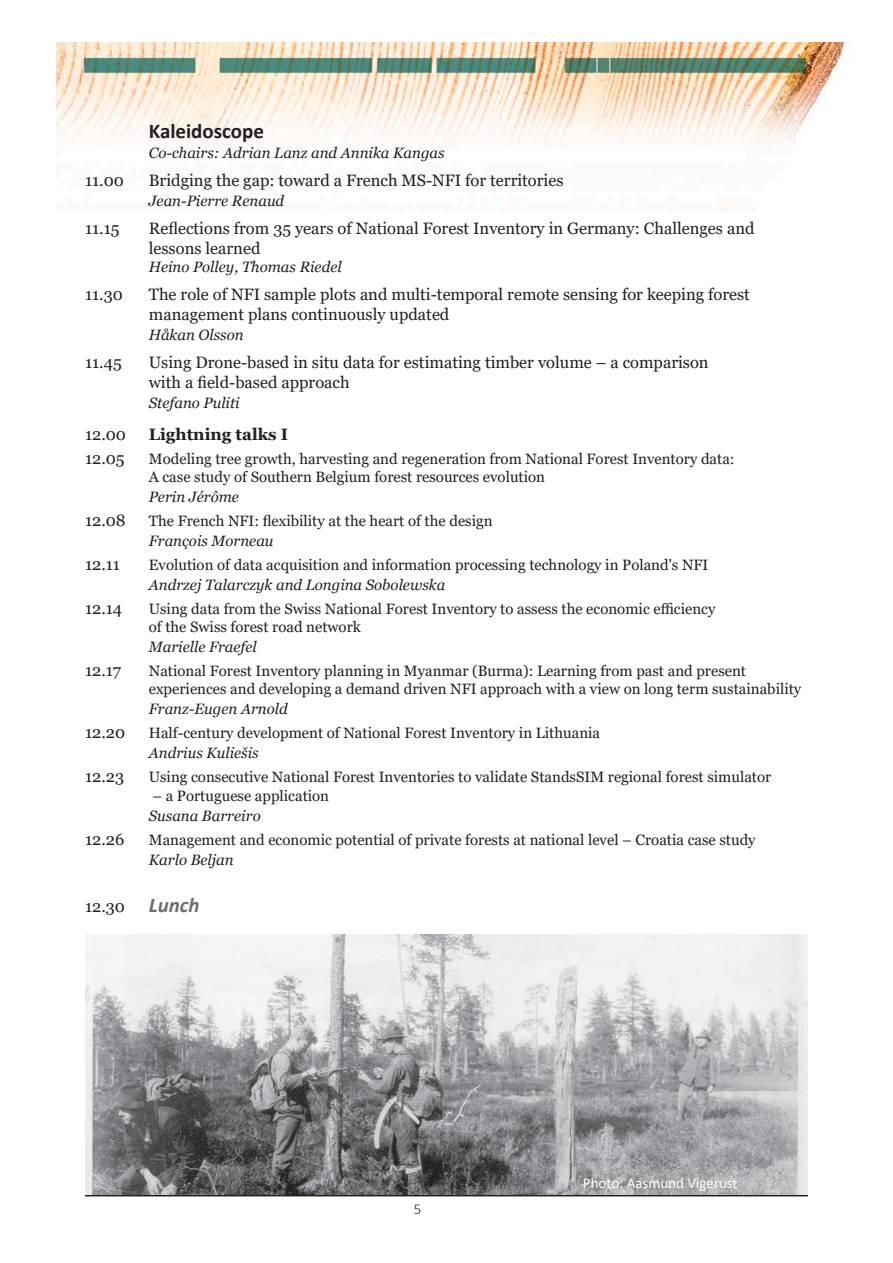
<style>
.page{position:relative;width:893px;height:1263px;background:#fff}
.page>*{position:absolute;margin:0;border:0;box-sizing:border-box;transform-origin:0 0}
.t1{font:700 21px "Calibri";color:#231f20}
.t2{font:16.5px/19.8px "Georgia";color:#231f20}
.t3{font:700 16.5px "Georgia";color:#231f20}
.t4{font:15px/19.8px "Georgia";color:#231f20}
.t5{font:italic 15px "Georgia";color:#231f20}
.t6{font:15px "Calibri";color:#fff}
.t7{font:300 15px "Calibri";color:#231f20}
.s1{font-style:italic}
.s2{font-family:"Calibri";font-weight:700;font-style:italic;font-size:21px;color:#6c6d70}
</style>
<div class="page">
<hr style="left:85px;top:1195px;width:723px;height:1px;background:#231f20">
<img style="left:57px;top:43px;width:793px;height:102px">
<img style="left:85px;top:934px;width:723px;height:261px">
<p class="t1" style="left:149px;top:116px;width:117px">Kaleidoscope</p>
<p class="t5" style="left:149px;top:143px;width:297px">Co-chairs: Adrian Lanz and Annika Kangas</p>
<p class="t2" style="left:85px;top:171px;width:40px">11.00</p>
<p class="t2" style="left:149px;top:171px;width:416px">Bridging the gap: toward a French MS-NFI for territories</p>
<p class="t5" style="left:149px;top:191px;width:137px">Jean-Pierre Renaud</p>
<p class="t2" style="left:85px;top:219px;width:36px">11.15</p>
<p class="t2" style="left:149px;top:219px;width:607px">Reflections from 35 years of National Forest Inventory in Germany: Challenges and lessons learned</p>
<p class="t5" style="left:149px;top:257px;width:194px">Heino Polley, Thomas Riedel</p>
<p class="t2" style="left:85px;top:285px;width:39px">11.30</p>
<p class="t2" style="left:149px;top:285px;width:603px">The role of NFI sample plots and multi-temporal remote sensing for keeping forest management plans continuously updated</p>
<p class="t5" style="left:149px;top:325px;width:96px">Håkan Olsson</p>
<p class="t2" style="left:85px;top:353px;width:38px">11.45</p>
<p class="t2" style="left:149px;top:353px;width:561px">Using Drone-based in situ data for estimating timber volume – a comparison with a field-based approach</p>
<p class="t5" style="left:149px;top:393px;width:92px">Stefano Puliti</p>
<p class="t2" style="left:85px;top:425px;width:43px">12.00</p>
<p class="t3" style="left:149px;top:424px;width:141px">Lightning talks I</p>
<p class="t2" style="left:85px;top:449px;width:41px">12.05</p>
<p class="t4" style="left:149px;top:451px;width:587px;line-height:18px">Modeling tree growth, harvesting and regeneration from National Forest Inventory data:<br>A case study of Southern Belgium forest resources evolution</p>
<p class="t5" style="left:149px;top:488px;width:92px">Perin Jérôme</p>
<p class="t2" style="left:85px;top:511px;width:42px">12.08</p>
<p class="t4" style="left:149px;top:512px;width:345px">The French NFI: flexibility at the heart of the design<br><span class="s1">François Morneau</span></p>
<p class="t2" style="left:85px;top:555px;width:36px">12.11</p>
<p class="t4" style="left:149px;top:555px;width:561px">Evolution of data acquisition and information processing technology in Poland's NFI<br><span class="s1">Andrzej Talarczyk and Longina Sobolewska</span></p>
<p class="t2" style="left:85px;top:599px;width:39px">12.14</p>
<p class="t4" style="left:149px;top:600px;width:568px;line-height:18px">Using data from the Swiss National Forest Inventory to assess the economic efficiency of the Swiss forest road network</p>
<p class="t5" style="left:149px;top:637px;width:110px">Marielle Fraefel</p>
<p class="t2" style="left:85px;top:661px;width:38px">12.17</p>
<p class="t4" style="left:149px;top:662px;width:654px;line-height:18px">National Forest Inventory planning in Myanmar (Burma): Learning from past and present experiences and developing a demand driven NFI approach with a view on long term sustainability</p>
<p class="t5" style="left:149px;top:699px;width:140px">Franz-Eugen Arnold</p>
<p class="t2" style="left:85px;top:722px;width:42px">12.20</p>
<p class="t4" style="left:149px;top:723px;width:453px">Half-century development of National Forest Inventory in Lithuania<br><span class="s1">Andrius Kuliešis</span></p>
<p class="t2" style="left:85px;top:766px;width:41px">12.23</p>
<p class="t4" style="left:149px;top:767px;width:624px">Using consecutive National Forest Inventories to validate StandsSIM regional forest simulator</p>
<p class="t4" style="left:149px;top:787px;width:182px">– a Portuguese application<br><span class="s1">Susana Barreiro</span></p>
<p class="t2" style="left:85px;top:830px;width:41px">12.26</p>
<p class="t4" style="left:149px;top:830px;width:608px">Management and economic potential of private forests at national level – Croatia case study<br><span class="s1">Karlo Beljan</span></p>
<p class="t2" style="left:85px;top:896px;width:116px">12.30 <span class="s2">Lunch</span></p>
<p class="t7" style="left:414px;top:1200px;width:9px">5</p>
<p class="t6" style="left:583px;top:1173px;width:156px">Photo: Aasmund Vigerust</p>
</div>
